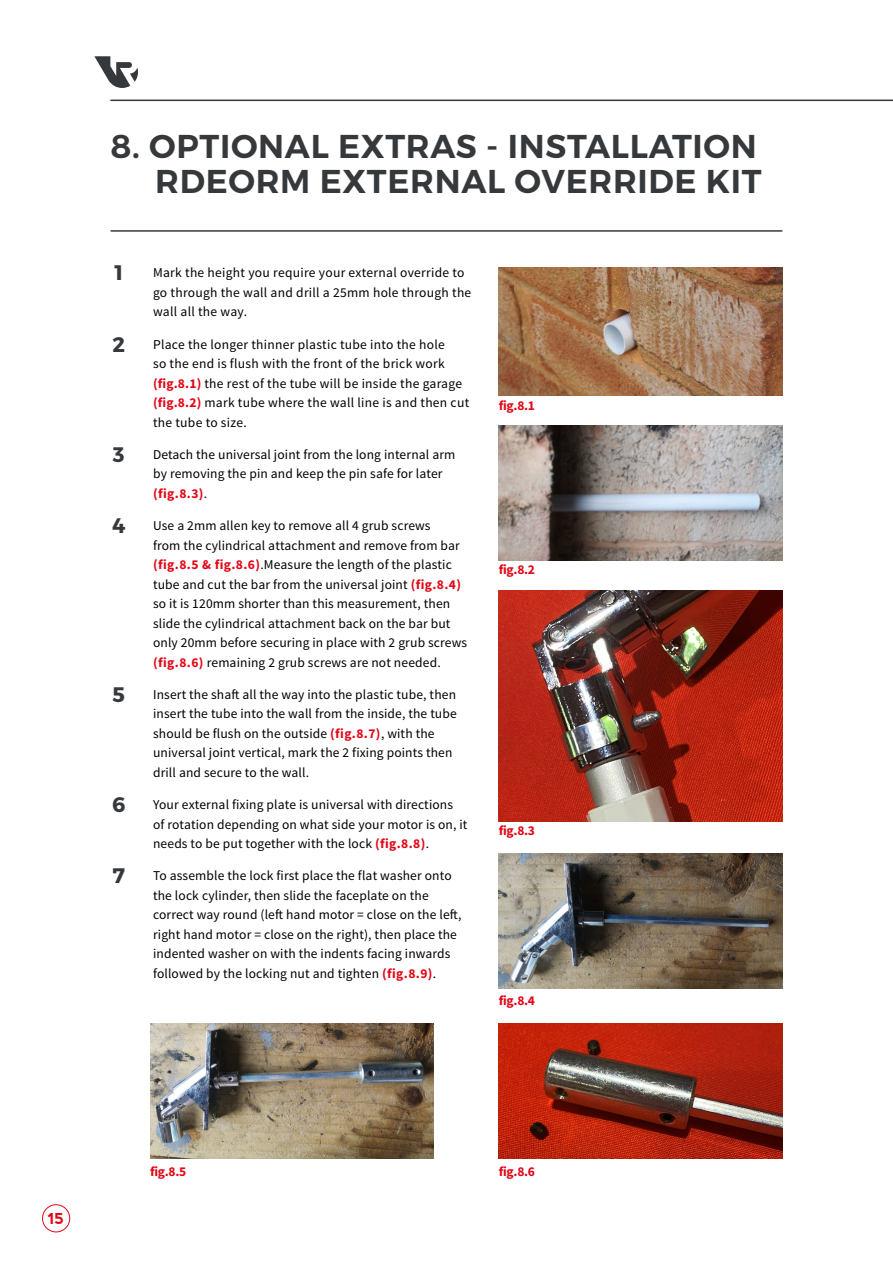
<style>
.page{position:relative;width:893px;height:1263px;background:#fff}
.page>*{position:absolute;margin:0;border:0;box-sizing:border-box;transform-origin:0 0}
.t1{font:600 33px/34.5px "Montserrat";letter-spacing:.02em;color:#36393c;text-align:right}
.t2{font:700 21px "Montserrat";color:#36393c}
.t3{font:700 15px "nevis";color:#e20717}
.t4{font:13.5px/19.5px "Source Sans Pro";letter-spacing:.01em;color:#000}
.t5{font:700 13.5px "Source Sans Pro";letter-spacing:-.02em;color:#e20717}
.s1{font-weight:700;color:#e20717}
</style>
<div class="page">
<div style="left:42px;top:1204px;width:28px;height:28px;border:1px solid #e20717;border-radius:50%"></div>
<svg style="left:94px;top:56px;width:44px;height:32px"></svg>
<hr style="left:110px;top:100px;width:783px;height:1px;background:#36393c">
<hr style="left:111px;top:230px;width:671px;height:2px;background:#36393c">
<img style="left:499px;top:267px;width:283px;height:128px">
<img style="left:499px;top:426px;width:283px;height:134px">
<img style="left:499px;top:590px;width:283px;height:232px">
<img style="left:499px;top:854px;width:283px;height:134px">
<img style="left:150px;top:1024px;width:284px;height:134px">
<img style="left:499px;top:1024px;width:283px;height:134px">
<h1 class="t1" style="left:111px;top:130px;width:653px">8. OPTIONAL EXTRAS - INSTALLATION<br>RDEORM EXTERNAL OVERRIDE KIT</h1>
<h2 class="t2" style="left:115px;top:260px;width:10px">1</h2>
<p class="t4" style="left:153px;top:263px;width:320px">Mark the height you require your external override to go through the wall and drill a 25mm hole through the wall all the way.</p>
<h2 class="t2" style="left:113px;top:331px;width:14px">2</h2>
<p class="t4" style="left:153px;top:335px;width:318px">Place the longer thinner plastic tube into the hole<br>so the end is flush with the front of the brick work <span class="s1">(fig.8.1)</span> the rest of the tube will be inside the garage <span class="s1">(fig.8.2)</span> mark tube where the wall line is and then cut the tube to size.</p>
<h2 class="t2" style="left:113px;top:441px;width:13px">3</h2>
<p class="t4" style="left:153px;top:445px;width:304px">Detach the universal joint from the long internal arm by removing the pin and keep the pin safe for later <span class="s1">(fig.8.3)</span>.</p>
<h2 class="t2" style="left:112px;top:513px;width:15px">4</h2>
<p class="t4" style="left:153px;top:516px;width:316px">Use a 2mm allen key to remove all 4 grub screws<br>from the cylindrical attachment and remove from bar <span class="s1">(fig.8.5 &amp; fig.8.6)</span>.Measure the length of the plastic tube and cut the bar from the universal joint <span class="s1">(fig.8.4) </span>so it is 120mm shorter than this measurement, then slide the cylindrical attachment back on the bar but only 20mm before securing in place with 2 grub screws <span class="s1">(fig.8.6)</span> remaining 2 grub screws are not needed.</p>
<h2 class="t2" style="left:113px;top:681px;width:14px">5</h2>
<p class="t4" style="left:153px;top:685px;width:305px">Insert the shaft all the way into the plastic tube, then insert the tube into the wall from the inside, the tube should be flush on the outside <span class="s1">(fig.8.7)</span>, with the universal joint vertical, mark the 2 fixing points then drill and secure to the wall.</p>
<h2 class="t2" style="left:112px;top:792px;width:15px">6</h2>
<p class="t4" style="left:153px;top:795px;width:316px">Your external fixing plate is universal with directions of rotation depending on what side your motor is on, it needs to be put together with the lock <span class="s1">(fig.8.8)</span>.</p>
<h2 class="t2" style="left:113px;top:863px;width:14px">7</h2>
<p class="t4" style="left:153px;top:866px;width:310px">To assemble the lock first place the flat washer onto the lock cylinder, then slide the faceplate on the correct way round (left hand motor = close on the left, right hand motor = close on the right), then place the indented washer on with the indents facing inwards followed by the locking nut and tighten <span class="s1">(fig.8.9)</span>.</p>
<p class="t5" style="left:499px;top:397px;width:38px">fig.8.1</p>
<p class="t5" style="left:499px;top:560px;width:38px">fig.8.2</p>
<p class="t5" style="left:499px;top:822px;width:38px">fig.8.3</p>
<p class="t5" style="left:499px;top:992px;width:38px">fig.8.4</p>
<p class="t3" style="left:48px;top:1210px;width:18px">15</p>
<p class="t5" style="left:150px;top:1162px;width:38px">fig.8.5</p>
<p class="t5" style="left:499px;top:1162px;width:38px">fig.8.6</p>
</div>
